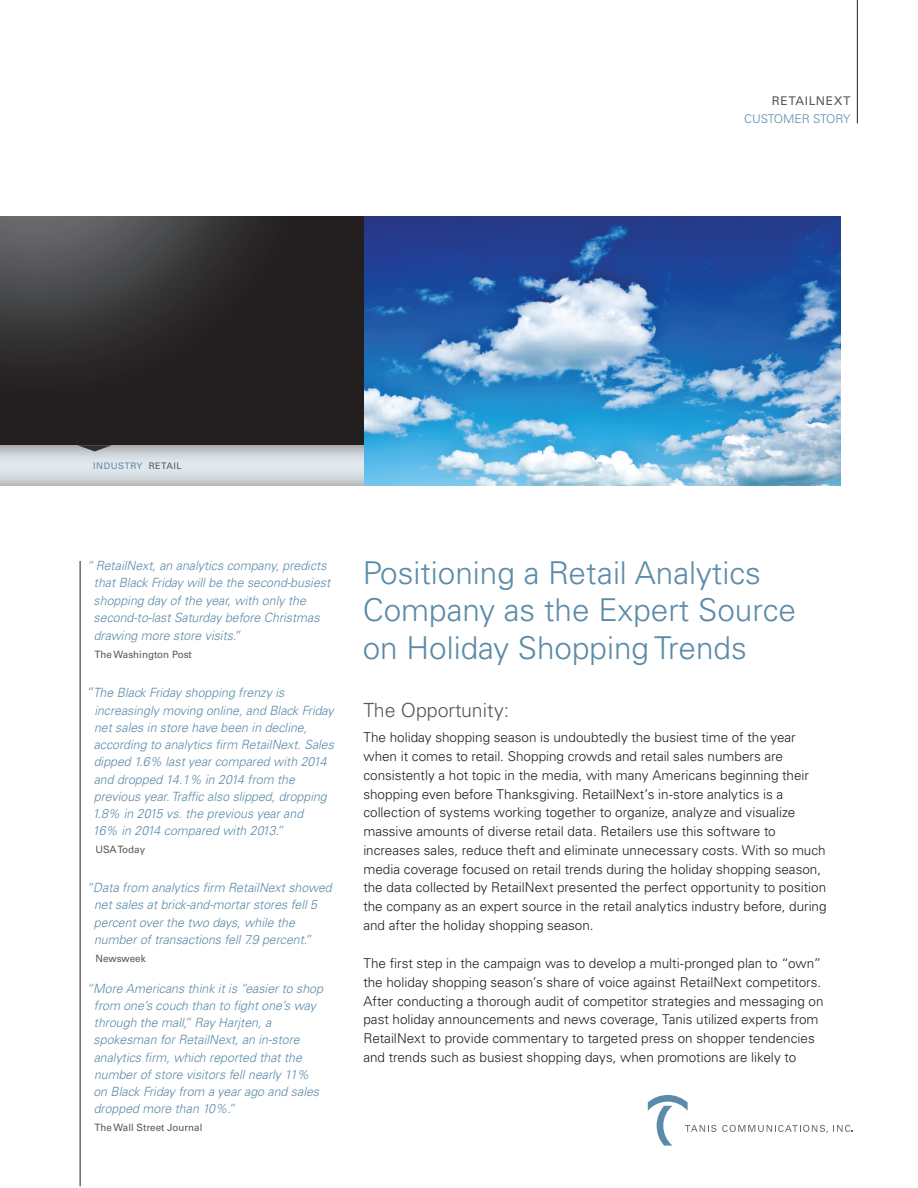
<style>
.page{position:relative;width:918px;height:1188px;background:#fff}
.page>*{position:absolute;margin:0;border:0;box-sizing:border-box;transform-origin:0 0}
.Front-_Head_Line{font:300 31.5px/37.5px "Univers LT Std";color:#5b8ba8}
.Front_-_Document__Ca{font:300 19.5px "Univers LT Std";color:#57585a}
.Front-_Intro_Copy{font:300 13.5px/18.8px "Univers LT Std";color:#231f20}
.Quote_-Body{font:italic 300 12.75px/17.2px "Univers LT Std";color:#5b8ba8}
.Factiod_-_Body__Gray{font:300 12px/18px "Univers LT Std";color:#5b8ba8;text-align:right}
.Quote_-Body-2{font:10.2px "Univers LT Std";color:#57585a}
.Sidebar_-_Header__Re{font:9px "Univers LT Std";letter-spacing:.05em;color:#5b8ba8}
.s1{font-weight:400;color:#57585a}
.s2{color:#57585a}
.s3{font-size:13.5px}
</style>
<div class="page">
<hr style="left:857px;top:0;width:1px;height:123px;background:#231f20">
<svg style="left:648px;top:1095px;width:68px;height:51px"></svg>
<svg style="left:722px;top:1125px;width:131px;height:8px"></svg>
<hr style="left:80px;top:561px;width:1px;height:625px;background:#231f20">
<svg style="left:0;top:216px;width:364px;height:229px;background:#2e2c2d"></svg>
<svg style="left:0;top:445px;width:364px;height:41px;background:#ced4d9"></svg>
<svg style="left:77px;top:445px;width:35px;height:6px"></svg>
<img style="left:364px;top:216px;width:476px;height:270px">
<p class="Factiod_-_Body__Gray" style="left:744px;top:92px;width:108px"><span class="s1">RETAILNEXT<br></span>CUSTOMER STORY</p>
<p class="Sidebar_-_Header__Re" style="left:93px;top:461px;width:90px">INDUSTRY <span class="s2">RETAIL</span></p>
<p class="Quote_-Body" style="left:94px;top:557px;width:238px;text-indent:-7px">“ RetailNext, an analytics company, predicts that Black Friday will be the second-busiest shopping day of the year, with only the second-to-last Saturday before Christmas drawing more store visits.”</p>
<p class="Quote_-Body-2" style="left:94px;top:648px;width:99px">The Washington Post</p>
<p class="Quote_-Body" style="left:93px;top:684px;width:243px;text-indent:-7px"><span class="s3">“</span>The Black Friday shopping frenzy is increasingly moving online, and Black Friday net sales in store have been in decline, according to analytics firm RetailNext. Sales dipped 1.6% last year compared with 2014 and dropped 14.1% in 2014 from the previous year. Traffic also slipped, dropping 1.8% in 2015 vs. the previous year and<br>16% in 2014 compared with 2013.”</p>
<p class="Quote_-Body-2" style="left:95px;top:844px;width:51px">USA Today</p>
<p class="Quote_-Body" style="left:94px;top:879px;width:239px;text-indent:-8px">“Data from analytics firm RetailNext showed net sales at brick-and-mortar stores fell 5 percent over the two days, while the number of transactions fell 7.9 percent.”</p>
<p class="Quote_-Body-2" style="left:95px;top:952px;width:52px">Newsweek</p>
<p class="Quote_-Body" style="left:93px;top:980px;width:231px;text-indent:-7px">“More Americans think it is “easier to shop from one’s couch than to fight one’s way through the mall,” Ray Harjten, a spokesman for RetailNext, an in-store analytics firm, which reported that the number of store visitors fell nearly 11% on Black Friday from a year ago and sales dropped more than 10%.”</p>
<p class="Quote_-Body-2" style="left:94px;top:1122px;width:109px">The Wall Street Journal</p>
<p class="Front-_Head_Line" style="left:363px;top:554px;width:435px">Positioning a Retail Analytics<br>Company as the Expert Source on Holiday Shopping Trends</p>
<p class="Front_-_Document__Ca" style="left:363px;top:698px;width:147px">The Opportunity:</p>
<p class="Front-_Intro_Copy" style="left:363px;top:728px;width:465px">The holiday shopping season is undoubtedly the busiest time of the year when it comes to retail. Shopping crowds and retail sales numbers are consistently a hot topic in the media, with many Americans beginning their shopping even before Thanksgiving. RetailNext’s in-store analytics is a collection of systems working together to organize, analyze and visualize massive amounts of diverse retail data. Retailers use this software to increases sales, reduce theft and eliminate unnecessary costs. With so much media coverage focused on retail trends during the holiday shopping season, the data collected by RetailNext presented the perfect opportunity to position the company as an expert source in the retail analytics industry before, during and after the holiday shopping season.</p>
<p class="Front-_Intro_Copy" style="left:363px;top:954px;width:462px">The first step in the campaign was to develop a multi-pronged plan to “own” the holiday shopping season’s share of voice against RetailNext competitors.<br>After conducting a thorough audit of competitor strategies and messaging on past holiday announcements and news coverage, Tanis utilized experts from RetailNext to provide commentary to targeted press on shopper tendencies and trends such as busiest shopping days, when promotions are likely to</p>
</div>
